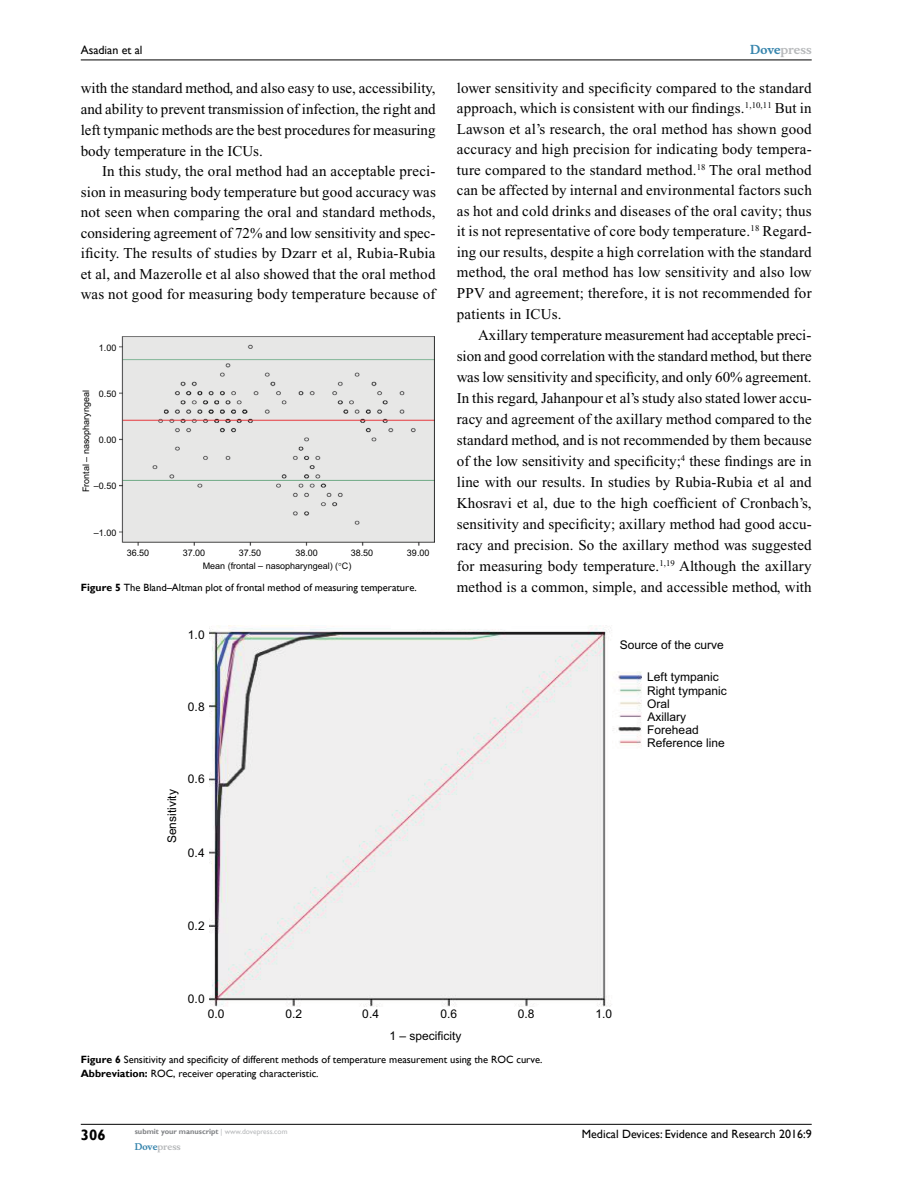
<style>
.page{position:relative;width:918px;height:1188px;background:#fff}
.page>*{position:absolute;margin:0;border:0;box-sizing:border-box;transform-origin:0 0}
.t1{font:15px/20.5px "Times New Roman";letter-spacing:.01em;color:#000;text-align:justify}
.t2{font:700 15px "Gill Sans";color:#000}
.t3{font:12px/12.9px "Arial";color:#000}
.t4{font:12px "Gill Sans";color:#000}
.t5{font:700 12px "Musee";color:#b8babc}
.t6{font:10.5px/13.5px "Gill Sans";color:#000}
.t7{font:9px "Arial";color:#000}
.t8{font:700 9px "Musee";color:#b8babc}
.t9{font:700 7.5px "Gill Sans";color:#808285}
.s1{font-weight:700}
.s2{color:#3785ad}
.s3{font-weight:400;color:#b8babc}
</style>
<div class="page">
<hr style="left:81px;top:1124px;width:731px;height:1px;background:#000">
<hr style="left:81px;top:60px;width:731px;height:1px;background:#000">
<img style="left:209px;top:626px;width:433px;height:381px">
<img style="left:119px;top:337px;width:316px;height:208px">
<p class="t4" style="left:81px;top:43px;width:63px">Asadian et al</p>
<p class="t1" style="left:81px;top:77px;width:357px;line-height:21px">with the standard method, and also easy to use, accessibility, and ability to prevent transmission of infection, the right and left tympanic methods are the best procedures for measuring body temperature in the ICUs.</p>
<p class="t1" style="left:81px;top:161px;width:357px;text-indent:21px">In this study, the oral method had an acceptable preci&shy;sion in measuring body temperature but good accuracy was not seen when comparing the oral and standard methods, considering agreement of 72% and low sensitivity and spec&shy;ificity. The results of studies by Dzarr et al, Rubia-Rubia et al, and Mazerolle et al also showed that the oral method was not good for measuring body temperature because of</p>
<p class="t7" style="left:99px;top:342px;width:19px">1.00</p>
<p class="t7" style="left:80px;top:492px;width:104px;rotate:-90deg">Frontal – nasopharyngeal</p>
<p class="t7" style="left:99px;top:388px;width:19px">0.50</p>
<p class="t7" style="left:99px;top:434px;width:19px">0.00</p>
<p class="t7" style="left:94px;top:480px;width:24px">–0.50</p>
<p class="t7" style="left:94px;top:527px;width:24px">–1.00</p>
<p class="t7" style="left:295px;top:547px;width:24px">38.00</p>
<p class="t7" style="left:351px;top:547px;width:24px">38.50</p>
<p class="t7" style="left:407px;top:547px;width:24px">39.00</p>
<p class="t6" style="left:81px;top:581px;width:337px"><span class="s1">Figure 5</span> The Bland–Altman plot of frontal method of measuring temperature.</p>
<p class="t7" style="left:127px;top:547px;width:24px">36.50</p>
<p class="t7" style="left:183px;top:547px;width:24px">37.00</p>
<p class="t7" style="left:239px;top:547px;width:24px">37.50</p>
<p class="t7" style="left:203px;top:560px;width:150px">Mean (frontal – nasopharyngeal) ( C)</p>
<p class="t3" style="left:188px;top:628px;width:18px">1.0</p>
<p class="t3" style="left:188px;top:701px;width:18px">0.8</p>
<p class="t3" style="left:165px;top:843px;width:56px;rotate:-90deg">Sensitivity</p>
<p class="t3" style="left:188px;top:772px;width:18px">0.6</p>
<p class="t3" style="left:188px;top:846px;width:18px">0.4</p>
<p class="t5" style="left:750px;top:43px;width:63px"><span class="s2">Dove</span>press</p>
<p class="t1" style="left:457px;top:77px;width:357px">lower sensitivity and specificity compared to the standard approach, which is consistent with our findings.<sup>1,10,11</sup> But in Lawson et al’s research, the oral method has shown good accuracy and high precision for indicating body tempera&shy;ture compared to the standard method.<sup>18</sup> The oral method can be affected by internal and environmental factors such as hot and cold drinks and diseases of the oral cavity; thus it is not representative of core body temperature.<sup>18</sup> Regard&shy;ing our results, despite a high correlation with the standard method, the oral method has low sensitivity and also low PPV and agreement; therefore, it is not recommended for patients in ICUs.</p>
<p class="t1" style="left:457px;top:324px;width:357px;line-height:21px;text-indent:21px">Axillary temperature measurement had acceptable preci&shy;sion and good correlation with the standard method, but there was low sensitivity and specificity, and only 60% agreement.<br>In this regard, Jahanpour et al’s study also stated lower accu&shy;racy and agreement of the axillary method compared to the standard method, and is not recommended by them because of the low sensitivity and specificity;<sup>4</sup> these findings are in line with our results. In studies by Rubia-Rubia et al and Khosravi et al, due to the high coefficient of Cronbach’s, sensitivity and specificity; axillary method had good accu&shy;racy and precision. So the axillary method was suggested for measuring body temperature.<sup>1,19</sup> Although the axillary method is a common, simple, and accessible method, with</p>
<p class="t3" style="left:620px;top:638px;width:106px">Source of the curve</p>
<p class="t3" style="left:647px;top:669px;width:81px;line-height:14.7px">Left tympanic<br>Right tympanic</p>
<p class="t3" style="left:647px;top:697px;width:79px">Oral<br>Axillary<br>Forehead<br>Reference line</p>
<p class="t3" style="left:188px;top:919px;width:18px">0.2</p>
<p class="t3" style="left:188px;top:993px;width:18px">0.0</p>
<p class="t3" style="left:208px;top:1007px;width:18px">0.0</p>
<p class="t3" style="left:286px;top:1007px;width:18px">0.2</p>
<p class="t3" style="left:362px;top:1007px;width:18px">0.4</p>
<p class="t3" style="left:390px;top:1003px;width:74px;line-height:21.9px;text-indent:51px">0.6<br>1 – specificity</p>
<p class="t3" style="left:518px;top:1007px;width:18px">0.8</p>
<p class="t3" style="left:595px;top:1007px;width:18px">1.0</p>
<p class="t6" style="left:81px;top:1053px;width:463px"><span class="s1">Figure 6</span> Sensitivity and specificity of different methods of temperature measurement using the ROC curve.<br><span class="s1">Abbreviation:</span> ROC, receiver operating characteristic.</p>
<p class="t2" style="left:81px;top:1126px;width:26px">306</p>
<p class="t9" style="left:135px;top:1127px;width:154px">submit your manuscript <span class="s3">| www.dovepress.com</span></p>
<p class="t8" style="left:135px;top:1141px;width:48px"><span class="s2">Dove</span>press</p>
<p class="t4" style="left:582px;top:1127px;width:231px">Medical Devices: Evidence and Research 2016:9</p>
</div>
